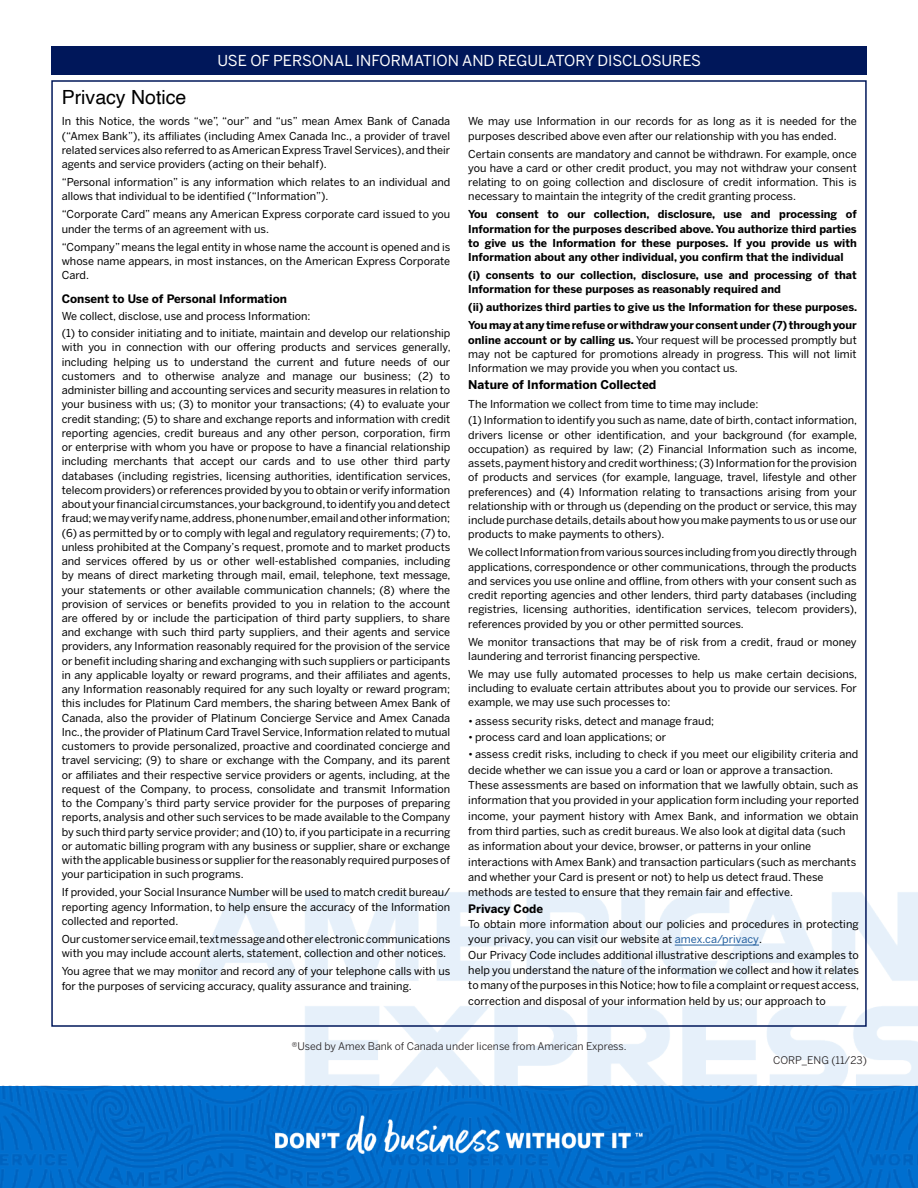
<style>
.page{position:relative;width:918px;height:1188px;background:#fff}
.page>*{position:absolute;margin:0;border:0;box-sizing:border-box;transform-origin:0 0}
.t1{font:19.5px "Helvetica";color:#000}
.t2{font:700 15px "Benton Sans";letter-spacing:-.015em;color:#fff}
.t3{font:15px "Benton Sans";color:#fff}
.t4{font:700 12px "Benton Sans";color:#000}
.t5{font:700 11.7px "Benton Sans";color:#000}
.t6{font:10.8px/14.2px "Benton Sans";color:#000}
.t7{font:700 10.8px/14.2px "Benton Sans";color:#000}
.t8{font:10.5px "Benton Sans";color:#231f20}
.t9{font:500 8.55px "Benton Sans";letter-spacing:.015em;color:#000}
.s1{font-weight:700}
.s2{color:#215e9e}
</style>
<div class="page">
<img style="left:171px;top:892px;width:747px;height:194px">
<img style="left:0;top:1086px;width:918px;height:102px">
<img style="left:275px;top:1116px;width:368px;height:37px">
<div style="left:51px;top:46px;width:816px;height:29px;background:#00175a"></div>
<svg style="left:171px;top:892px;width:691px;height:129px"></svg>
<hr style="left:675px;top:945px;width:84px;height:1px;background:#215e9e">
<p class="t2" style="left:215px;top:50px;width:504px">USE OF PERSONAL INFORMATION AND REGULATORY DISCLOSURES</p>
<p class="t3" style="left:217px;top:52px;width:46px">USE O</p>
<p class="t3" style="left:356px;top:52px;width:347px">INFORMATION AND REGULATORY DISCLOSURES</p>
<p class="t1" style="left:62px;top:82px;width:126px">Privacy Notice</p>
<p class="t6" style="left:62px;top:114px;width:390px;text-align:justify">In this Notice, the words “we”, “our” and “us” mean Amex Bank of Canada (“Amex Bank”), its affiliates (including Amex Canada Inc., a provider of travel related services also referred to as American Express Travel Services), and their agents and service providers (acting on their behalf).</p>
<p class="t6" style="left:62px;top:175px;width:390px">“Personal information” is any information which relates to an individual and allows that individual to be identified (“Information”).</p>
<p class="t6" style="left:62px;top:207px;width:390px">“Corporate Card” means any American Express corporate card issued to you under the terms of an agreement with us.</p>
<p class="t6" style="left:62px;top:239px;width:390px;text-align:justify">“Company” means the legal entity in whose name the account is opened and is whose name appears, in most instances, on the American Express Corporate Card.</p>
<p class="t5" style="left:62px;top:292px;width:227px">Consent to Use of Personal Information</p>
<p class="t6" style="left:62px;top:308px;width:390px;line-height:17px">We collect, disclose, use and process Information:<br>(1) to consider initiating and to initiate, maintain and develop our relationship</p>
<p class="t6" style="left:62px;top:340px;width:390px;text-align:justify">with you in connection with our offering products and services generally, including helping us to understand the current and future needs of our customers and to otherwise analyze and manage our business; (2) to administer billing and accounting services and security measures in relation to your business with us; (3) to monitor your transactions; (4) to evaluate your credit standing; (5) to share and exchange reports and information with credit reporting agencies, credit bureaus and any other person, corporation, firm or enterprise with whom you have or propose to have a financial relationship including merchants that accept our cards and to use other third party databases (including registries, licensing authorities, identification services, telecom providers) or references provided by you to obtain or verify information about your financial circumstances, your background, to identify you and detect fraud; we may verify name, address, phone number, email and other information; (6) as permitted by or to comply with legal and regulatory requirements; (7) to, unless prohibited at the Company’s request, promote and to market products and services offered by us or other well-established companies, including by means of direct marketing through mail, email, telephone, text message, your statements or other available communication channels; (8) where the provision of services or benefits provided to you in relation to the account are offered by or include the participation of third party suppliers, to share and exchange with such third party suppliers, and their agents and service providers, any Information reasonably required for the provision of the service or benefit including sharing and exchanging with such suppliers or participants in any applicable loyalty or reward programs, and their affiliates and agents, any Information reasonably required for any such loyalty or reward program; this includes for Platinum Card members, the sharing between Amex Bank of Canada, also the provider of Platinum Concierge Service and Amex Canada Inc., the provider of Platinum Card Travel Service, Information related to mutual customers to provide personalized, proactive and coordinated concierge and travel servicing; (9) to share or exchange with the Company, and its parent or affiliates and their respective service providers or agents, including, at the request of the Company, to process, consolidate and transmit Information to the Company’s third party service provider for the purposes of preparing reports, analysis and other such services to be made available to the Company by such third party service provider; and (10) to, if you participate in a recurring or automatic billing program with any business or supplier, share or exchange with the applicable business or supplier for the reasonably required purposes of your participation in such programs.</p>
<p class="t6" style="left:62px;top:885px;width:390px;text-align:justify">If provided, your Social Insurance Number will be used to match credit bureau/ reporting agency Information, to help ensure the accuracy of the Information collected and reported.</p>
<p class="t6" style="left:62px;top:932px;width:390px">Our customer service email, text message and other electronic communications with you may include account alerts, statement, collection and other notices.</p>
<p class="t6" style="left:62px;top:964px;width:390px">You agree that we may monitor and record any of your telephone calls with us for the purposes of servicing accuracy, quality assurance and training.</p>
<p class="t6" style="left:468px;top:114px;width:390px">We may use Information in our records for as long as it is needed for the purposes described above even after our relationship with you has ended.</p>
<p class="t6" style="left:468px;top:146px;width:390px;text-align:justify">Certain consents are mandatory and cannot be withdrawn. For example, once you have a card or other credit product, you may not withdraw your consent relating to on going collection and disclosure of credit information. This is necessary to maintain the integrity of the credit granting process.</p>
<p class="t7" style="left:468px;top:207px;width:390px;text-align:justify">You consent to our collection, disclosure, use and processing of Information for the purposes described above. You authorize third parties to give us the Information for these purposes. If you provide us with Information about any other individual, you confirm that the individual</p>
<p class="t7" style="left:468px;top:268px;width:390px">(i) consents to our collection, disclosure, use and processing of that<br>Information for these purposes as reasonably required and</p>
<p class="t7" style="left:468px;top:298px;width:390px;line-height:18px">(ii) authorizes third parties to give us the Information for these purposes.<br>You may at any time refuse or withdraw your consent under (7) through your</p>
<p class="t6" style="left:468px;top:332px;width:390px;text-align:justify"><span class="s1">online account or by calling us.</span> Your request will be processed promptly but may not be captured for promotions already in progress. This will not limit Information we may provide you when you contact us.</p>
<p class="t4" style="left:468px;top:378px;width:190px">Nature of Information Collected</p>
<p class="t6" style="left:468px;top:395px;width:390px;line-height:17px">The Information we collect from time to time may include:<br>(1) Information to identify you such as name, date of birth, contact information,</p>
<p class="t6" style="left:468px;top:428px;width:390px;text-align:justify">drivers license or other identification, and your background (for example, occupation) as required by law; (2) Financial Information such as income, assets, payment history and credit worthiness; (3) Information for the provision of products and services (for example, language, travel, lifestyle and other preferences) and (4) Information relating to transactions arising from your relationship with or through us (depending on the product or service, this may include purchase details, details about how you make payments to us or use our products to make payments to others).</p>
<p class="t6" style="left:468px;top:545px;width:390px;text-align:justify">We collect Information from various sources including from you directly through applications, correspondence or other communications, through the products and services you use online and offline, from others with your consent such as credit reporting agencies and other lenders, third party databases (including registries, licensing authorities, identification services, telecom providers), references provided by you or other permitted sources.</p>
<p class="t6" style="left:468px;top:635px;width:390px">We monitor transactions that may be of risk from a credit, fraud or money laundering and terrorist financing perspective.</p>
<p class="t6" style="left:468px;top:667px;width:390px;text-align:justify">We may use fully automated processes to help us make certain decisions, including to evaluate certain attributes about you to provide our services. For example, we may use such processes to:</p>
<p class="t6" style="left:468px;top:713px;width:247px">• assess security risks, detect and manage fraud;</p>
<p class="t6" style="left:468px;top:730px;width:199px">• process card and loan applications; or</p>
<p class="t6" style="left:468px;top:747px;width:392px;line-height:15.3px">• assess credit risks, including to check if you meet our eligibility criteria and decide whether we can issue you a card or loan or approve a transaction.<br>These assessments are based on information that we lawfully obtain, such as information that you provided in your application form including your reported income, your payment history with Amex Bank, and information we obtain from third parties, such as credit bureaus. We also look at digital data (such as information about your device, browser, or patterns in your online interactions with Amex Bank) and transaction particulars (such as merchants and whether your Card is present or not) to help us detect fraud. These methods are tested to ensure that they remain fair and effective.</p>
<p class="t5" style="left:468px;top:901px;width:76px">Privacy Code</p>
<p class="t6" style="left:468px;top:916px;width:392px;line-height:15.3px">To obtain more information about our policies and procedures in protecting your privacy, you can visit our website at <span class="s2">amex.ca/privacy</span>.<br>Our Privacy Code includes additional illustrative descriptions and examples to help you understand the nature of the information we collect and how it relates to many of the purposes in this Notice; how to file a complaint or request access, correction and disposal of your information held by us; our approach to</p>
<p class="t9" style="left:319px;top:1041px;width:291px">®Used by Amex Bank of Canada under license from American Express.</p>
<p class="t8" style="left:292px;top:1040px;width:336px">®Used by Amex Bank of Canada under license from American Express.</p>
<p class="t8" style="left:773px;top:1054px;width:95px">CORP_ENG (11/23)</p>
</div>
